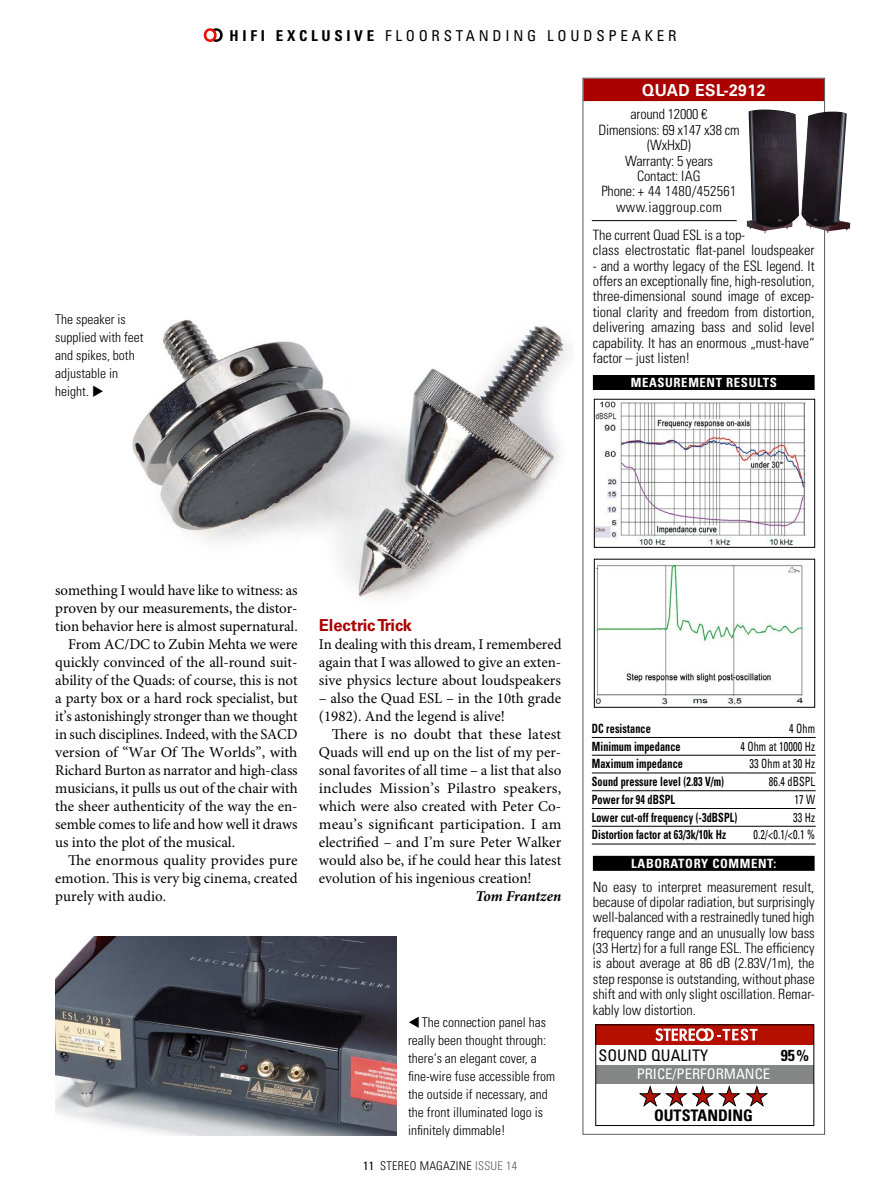
<style>
.page{position:relative;width:893px;height:1191px;background:#fff}
.page>*{position:absolute;margin:0;border:0;box-sizing:border-box;transform-origin:0 0}
.t1{font:700 16.5px "Univers LT Std";letter-spacing:-.005em;color:#a00}
.t2{font:700 16.5px "Univers LT Std";letter-spacing:.03em;color:#fff;scale:.95 1}
.t3{font:700 condensed 15.9px "Univers LT Std";color:#000}
.t4{font:condensed 15.9px "Univers LT Std";color:#000}
.t5{font:15px/18px "Minion Pro";letter-spacing:-.005em;color:#000;text-align:justify}
.t6{font:condensed 15px "Univers LT Std";letter-spacing:.25em;color:#000}
.t7{font:italic 700 15px "Minion Pro";letter-spacing:-.01em;color:#000}
.t8{font:condensed 14.55px "Univers LT Std";color:#fff}
.t9{font:300 condensed 14.25px/15.5px "Univers LT Std";letter-spacing:-.005em;color:#000;text-align:justify}
.t10{font:300 condensed 13.5px/18px "Univers LT Std";color:#000}
.t11{font:700 condensed 12.75px "Univers LT Std";letter-spacing:.01em;color:#000;scale:.8 1}
.t12{font:condensed 12.75px "Univers LT Std";letter-spacing:.01em;color:#000;scale:.8 1}
.t13{font:700 condensed 12.75px "Univers LT Std";letter-spacing:.05em;color:#fff}
.t14{font:300 condensed 12px "Univers LT Std";letter-spacing:.025em;color:#000}
.s1{font-weight:700}
.s2{font-weight:400}
.s3{color:#595a5a}
</style>
<div class="page">
<svg style="left:204px;top:28px;width:19px;height:14px"></svg>
<div style="left:583px;top:79px;width:241px;height:22px;background:#a00"></div>
<hr style="left:592px;top:220px;width:145px;height:1px;background:#000">
<div style="left:593px;top:375px;width:222px;height:15px;background:#000"></div>
<hr style="left:592px;top:737px;width:224px;height:1px;background:#000">
<hr style="left:592px;top:755px;width:224px;height:1px;background:#000">
<hr style="left:592px;top:772px;width:224px;height:1px;background:#000">
<hr style="left:592px;top:790px;width:224px;height:1px;background:#000">
<hr style="left:592px;top:808px;width:224px;height:1px;background:#000">
<hr style="left:592px;top:826px;width:224px;height:1px;background:#000">
<hr style="left:592px;top:843px;width:224px;height:1px;background:#000">
<div style="left:593px;top:856px;width:222px;height:15px;background:#000"></div>
<img style="left:596px;top:401px;width:210px;height:145px">
<div style="left:594px;top:399px;width:221px;height:149px;border:1px solid #000"></div>
<img style="left:596px;top:564px;width:208px;height:141px">
<div style="left:594px;top:559px;width:221px;height:148px;border:1px solid #000"></div>
<div style="left:596px;top:1065px;width:218px;height:18px;background:#858686"></div>
<div style="left:595px;top:1024px;width:219px;height:21px;background:#b50f00"></div>
<div style="left:595px;top:1024px;width:219px;height:101px;border:1px solid #000"></div>
<svg style="left:639px;top:1085px;width:129px;height:22px"></svg>
<svg style="left:655px;top:1028px;width:103px;height:13px"></svg>
<img style="left:55px;top:936px;width:341px;height:199px">
<img style="left:132px;top:320px;width:437px;height:278px">
<img style="left:747px;top:109px;width:103px;height:125px">
<p class="t10" style="left:55px;top:311px;width:90px">The speaker is supplied with feet and spikes, both adjustable in height. ◆</p>
<p class="t6" style="left:230px;top:26px;width:448px"><span class="s1">HIFI EXCLUSIVE</span> FLOORSTANDING LOUDSPEAKER</p>
<p class="t2" style="left:642px;top:80px;width:131px">QUAD ESL-2912</p>
<p class="t9" style="left:598px;top:107px;width:143px;text-align:center">around 12000 €<br>Dimensions: 69 x147 x38 cm (WxHxD)<br>Warranty: 5 years<br>Contact: IAG<br>Phone: + 44 1480/452561 www.iaggroup.com</p>
<p class="t9" style="left:593px;top:227px;width:223px">The current Quad ESL is a top-<br>class electrostatic flat-panel loudspeaker</p>
<p class="t9" style="left:593px;top:258px;width:223px">- and a worthy legacy of the ESL legend. It offers an exceptionally fine, high-resolution, three-dimensional sound image of excep&shy;tional clarity and freedom from distortion, delivering amazing bass and solid level capability. It has an enormous „must-have“ factor – just listen!</p>
<p class="t13" style="left:631px;top:375px;width:148px">MEASUREMENT RESULTS</p>
<p class="t5" style="left:55px;top:581px;width:244px">something I would have like to witness: as</p>
<p class="t5" style="left:55px;top:599px;width:244px">proven by our measurements, the distor-</p>
<p class="t5" style="left:55px;top:617px;width:244px">tion behavior here is almost supernatural.</p>
<p class="t5" style="left:68px;top:635px;width:231px">From AC/DC to Zubin Mehta we were</p>
<p class="t5" style="left:55px;top:653px;width:244px">quickly convinced of the all-round suit-</p>
<p class="t5" style="left:55px;top:671px;width:244px">ability of the Quads: of course, this is not</p>
<p class="t5" style="left:55px;top:689px;width:244px">a party box or a hard rock specialist, but</p>
<p class="t5" style="left:55px;top:707px;width:244px">it’s astonishingly stronger than we thought</p>
<p class="t5" style="left:55px;top:725px;width:244px">in such disciplines. Indeed, with the SACD</p>
<p class="t5" style="left:55px;top:743px;width:244px">version of “War Of The Worlds”, with</p>
<p class="t5" style="left:55px;top:761px;width:244px">Richard Burton as narrator and high-class</p>
<p class="t5" style="left:55px;top:779px;width:244px">musicians, it pulls us out of the chair with</p>
<p class="t5" style="left:55px;top:797px;width:244px">the sheer authenticity of the way the en-</p>
<p class="t5" style="left:55px;top:815px;width:244px">semble comes to life and how well it draws</p>
<p class="t5" style="left:55px;top:833px;width:181px">us into the plot of the musical.</p>
<p class="t5" style="left:68px;top:851px;width:231px">The enormous quality provides pure</p>
<p class="t5" style="left:55px;top:869px;width:244px">emotion. This is very big cinema, created</p>
<p class="t5" style="left:55px;top:887px;width:112px">purely with audio.</p>
<p class="t1" style="left:319px;top:615px;width:95px">Electric Trick</p>
<p class="t5" style="left:319px;top:635px;width:244px">In dealing with this dream, I remembered again that I was allowed to give an exten&shy;sive physics lecture about loudspeakers</p>
<p class="t5" style="left:319px;top:689px;width:244px">– also the Quad ESL – in the 10th grade (1982). And the legend is alive!</p>
<p class="t5" style="left:319px;top:725px;width:244px;text-indent:13px">There is no doubt that these latest Quads will end up on the list of my per&shy;sonal favorites of all time – a list that also includes Mission’s Pilastro speakers, which were also created with Peter Co&shy;meau’s significant participation. I am electrified – and I’m sure Peter Walker would also be, if he could hear this latest evolution of his ingenious creation!</p>
<p class="t7" style="left:476px;top:886px;width:87px">Tom Frantzen</p>
<p class="t10" style="left:408px;top:1013px;width:148px">▼The connection panel has really been thought through: there‘s an elegant cover, a fine-wire fuse accessible from the outside if necessary, and the front illuminated logo is infinitely dimmable!</p>
<p class="t14" style="left:363px;top:1158px;width:156px"><span class="s2">11</span> STEREO MAGAZINE <span class="s3">ISSUE 14</span></p>
<p class="t11" style="left:592px;top:720px;width:75px">DC resistance</p>
<p class="t12" style="left:789px;top:720px;width:34px">4 Ohm</p>
<p class="t11" style="left:592px;top:738px;width:113px">Minimum impedance</p>
<p class="t12" style="left:740px;top:738px;width:95px">4 Ohm at 10000 Hz</p>
<p class="t11" style="left:592px;top:756px;width:115px">Maximum impedance</p>
<p class="t12" style="left:750px;top:756px;width:83px">33 Ohm at 30 Hz</p>
<p class="t11" style="left:592px;top:774px;width:167px">Sound pressure level (2.83 V/m)</p>
<p class="t12" style="left:769px;top:773px;width:59px">86.4 dBSPL</p>
<p class="t11" style="left:592px;top:791px;width:106px">Power for 94 dBSPL</p>
<p class="t12" style="left:794px;top:791px;width:27px">17 W</p>
<p class="t11" style="left:592px;top:809px;width:183px">Lower cut-off frequency (-3dBSPL)</p>
<p class="t12" style="left:793px;top:809px;width:29px">33 Hz</p>
<p class="t11" style="left:592px;top:827px;width:169px">Distortion factor at 63/3k/10k Hz</p>
<p class="t12" style="left:754px;top:827px;width:78px">0.2/&lt;0.1/&lt;0.1 %</p>
<p class="t13" style="left:631px;top:855px;width:146px">LABORATORY COMMENT:</p>
<p class="t9" style="left:593px;top:878px;width:223px">No easy to interpret measurement result, because of dipolar radiation, but surprisingly well-balanced with a restrainedly tuned high frequency range and an unusually low bass (33 Hertz) for a full range ESL. The efficiency is about average at 86 dB (2.83V/1m), the step response is outstanding, without phase shift and with only slight oscillation. Remar&shy;kably low distortion.</p>
<p class="t4" style="left:599px;top:1044px;width:111px">SOUND QUALITY</p>
<p class="t3" style="left:781px;top:1045px;width:30px">95%</p>
<p class="t8" style="left:637px;top:1065px;width:135px">PRICE/PERFORMANCE</p>
<p class="t3" style="left:654px;top:1105px;width:100px">OUTSTANDING</p>
</div>
